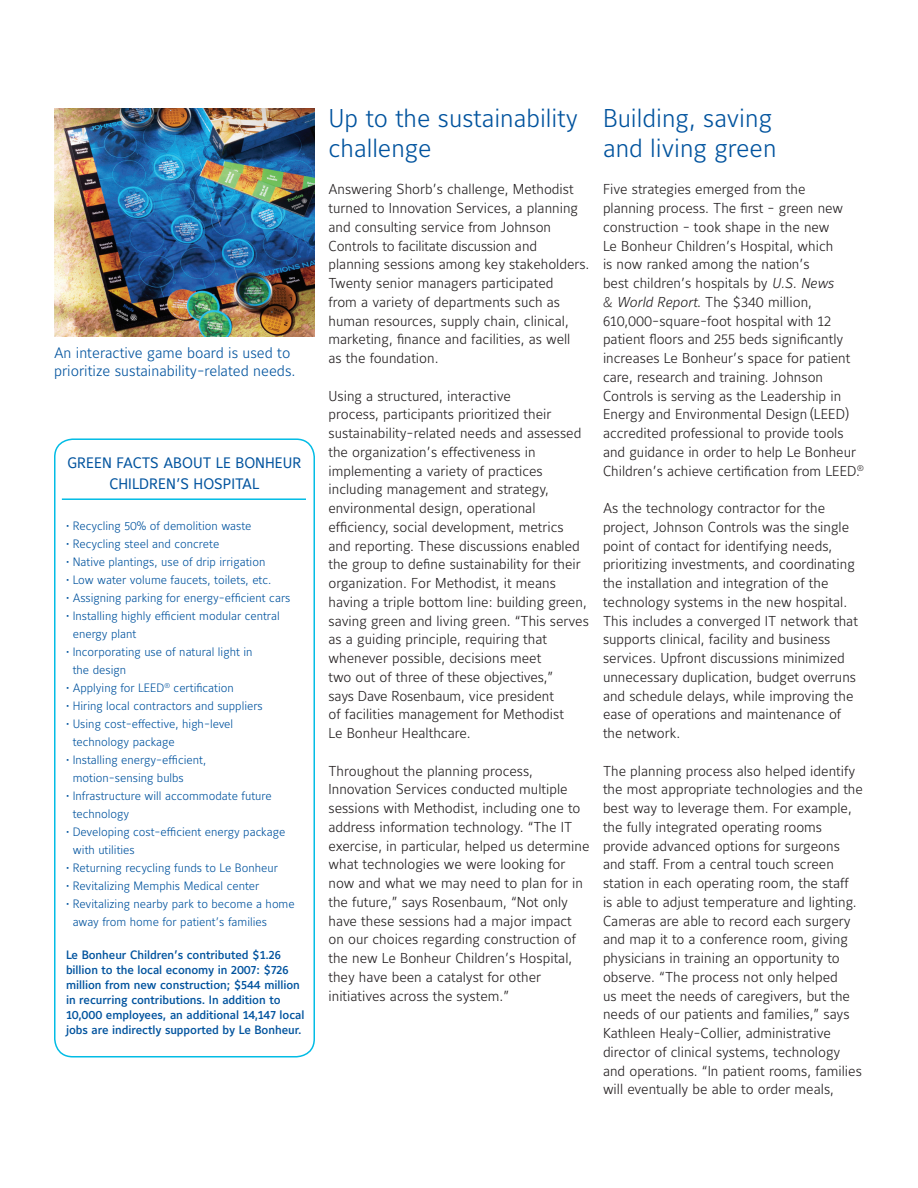
<style>
.page{position:relative;width:918px;height:1188px;background:#fff}
.page>*{position:absolute;margin:0;border:0;box-sizing:border-box;transform-origin:0 0}
.heads{font:25.5px/30px "Maurea Light Lf";color:#01539e}
.t1{font:15px/18px "Maurea Light Lf";color:#01539e}
.t2{font:15px/21px "Maurea Regular Lf";color:#01539e;text-align:center}
.body{font:14.25px/18.8px "Maurea Light Lf";color:#231f20}
.t3{font:12px/18px "Maurea Light Lf";color:#01539e}
.t4{font:12px/15px "Maurea Medium Lf";letter-spacing:-.005em;color:#01539e}
.s1{font-family:"Maurea Light Italic Lf"}
.s2{font-family:"Gill Sans";font-weight:300;font-style:italic}
</style>
<div class="page">
<img style="left:54px;top:108px;width:261px;height:228px">
<div style="left:54px;top:438px;width:261px;height:619px;border:2px solid #02bce5;border-radius:18px"></div>
<hr style="left:62px;top:498px;width:244px;height:2px;background:#02bce5">
<p class="t1" style="left:54px;top:345px;width:243px">An interactive game board is used to prioritize sustainability-related needs.</p>
<p class="t2" style="left:67px;top:453px;width:236px">GREEN FACTS ABOUT LE BONHEUR<br>CHILDREN’S HOSPITAL</p>
<p class="t3" style="left:66px;top:517px;width:187px">• Recycling 50% of demolition waste</p>
<p class="t3" style="left:66px;top:535px;width:155px">• Recycling steel and concrete</p>
<p class="t3" style="left:66px;top:553px;width:201px">• Native plantings, use of drip irrigation</p>
<p class="t3" style="left:66px;top:571px;width:207px">• Low water volume faucets, toilets, etc.</p>
<p class="t3" style="left:66px;top:589px;width:226px">• Assigning parking for energy-efficient cars</p>
<p class="t3" style="left:73px;top:607px;width:208px;text-indent:-7px">• Installing highly efficient modular central energy plant</p>
<p class="t3" style="left:73px;top:643px;width:181px;text-indent:-7px">• Incorporating use of natural light in the design</p>
<p class="t3" style="left:66px;top:679px;width:169px">• Applying for LEED<sup>®</sup> certification</p>
<p class="t3" style="left:66px;top:697px;width:198px">• Hiring local contractors and suppliers</p>
<p class="t3" style="left:73px;top:715px;width:162px;text-indent:-7px">• Using cost-effective, high-level technology package</p>
<p class="t3" style="left:73px;top:751px;width:135px;text-indent:-7px">• Installing energy-efficient, motion-sensing bulbs</p>
<p class="t3" style="left:73px;top:787px;width:200px;text-indent:-7px">• Infrastructure will accommodate future technology</p>
<p class="t3" style="left:66px;top:823px;width:221px">• Developing cost-efficient energy package</p>
<p class="t3" style="left:73px;top:841px;width:63px">with utilities</p>
<p class="t3" style="left:66px;top:859px;width:213px">• Returning recycling funds to Le Bonheur</p>
<p class="t3" style="left:66px;top:877px;width:195px">• Revitalizing Memphis Medical center</p>
<p class="t3" style="left:73px;top:895px;width:224px;text-indent:-7px">• Revitalizing nearby park to become a home away from home for patient’s families</p>
<p class="t4" style="left:66px;top:948px;width:240px">Le Bonheur Children’s contributed $1.26 billion to the local economy in 2007: $726 million from new construction; $544 million in recurring contributions. In addition to 10,000 employees, an additional 14,147 local jobs are indirectly supported by Le Bonheur.</p>
<p class="heads" style="left:328px;top:104px;width:251px">Up to the sustainability challenge</p>
<p class="body" style="left:328px;top:181px;width:262px">Answering Shorb’s challenge, Methodist turned to Innovation Services, a planning and consulting service from Johnson Controls to facilitate discussion and planning sessions among key stakeholders.<br>Twenty senior managers participated<br>from a variety of departments such as human resources, supply chain, clinical, marketing, finance and facilities, as well<br>as the foundation.</p>
<p class="body" style="left:328px;top:387px;width:262px">Using a structured, interactive<br>process, participants prioritized their sustainability-related needs and assessed the organization’s effectiveness in implementing a variety of practices including management and strategy, environmental design, operational efficiency, social development, metrics and reporting. These discussions enabled the group to define sustainability for their organization. For Methodist, it means having a triple bottom line: building green, saving green and living green. “This serves as a guiding principle, requiring that whenever possible, decisions meet<br>two out of three of these objectives,”<br>says Dave Rosenbaum, vice president<br>of facilities management for Methodist<br>Le Bonheur Healthcare.</p>
<p class="body" style="left:328px;top:762px;width:263px">Throughout the planning process, Innovation Services conducted multiple sessions with Methodist, including one to address information technology. “The IT exercise, in particular, helped us determine what technologies we were looking for now and what we may need to plan for in the future,” says Rosenbaum, “Not only have these sessions had a major impact on our choices regarding construction of the new Le Bonheur Children’s Hospital, they have been a catalyst for other initiatives across the system.”</p>
<p class="heads" style="left:603px;top:104px;width:175px">Building, saving and living green</p>
<p class="body" style="left:603px;top:181px;width:263px">Five strategies emerged from the<br>planning process. The first - green new construction - took shape in the new<br>Le Bonheur Children’s Hospital, which<br>is now ranked among the nation’s<br>best children’s hospitals by <span class="s1">U.S. News<br></span><span class="s2">&amp;</span> <span class="s1">World Report</span>. The $340 million, 610,000-square-foot hospital with 12 patient floors and 255 beds significantly increases Le Bonheur’s space for patient care, research and training. Johnson Controls is serving as the Leadership in Energy and Environmental Design (LEED) accredited professional to provide tools and guidance in order to help Le Bonheur Children’s achieve certification from LEED.<sup>®</sup></p>
<p class="body" style="left:603px;top:500px;width:256px">As the technology contractor for the project, Johnson Controls was the single point of contact for identifying needs, prioritizing investments, and coordinating the installation and integration of the technology systems in the new hospital.<br>This includes a converged IT network that supports clinical, facility and business services. Upfront discussions minimized unnecessary duplication, budget overruns and schedule delays, while improving the ease of operations and maintenance of the network.</p>
<p class="body" style="left:603px;top:762px;width:262px">The planning process also helped identify the most appropriate technologies and the best way to leverage them. For example, the fully integrated operating rooms provide advanced options for surgeons and staff. From a central touch screen station in each operating room, the staff<br>is able to adjust temperature and lighting.<br>Cameras are able to record each surgery and map it to a conference room, giving physicians in training an opportunity to observe. “The process not only helped<br>us meet the needs of caregivers, but the needs of our patients and families,” says Kathleen Healy-Collier, administrative director of clinical systems, technology and operations. “In patient rooms, families will eventually be able to order meals,</p>
</div>
